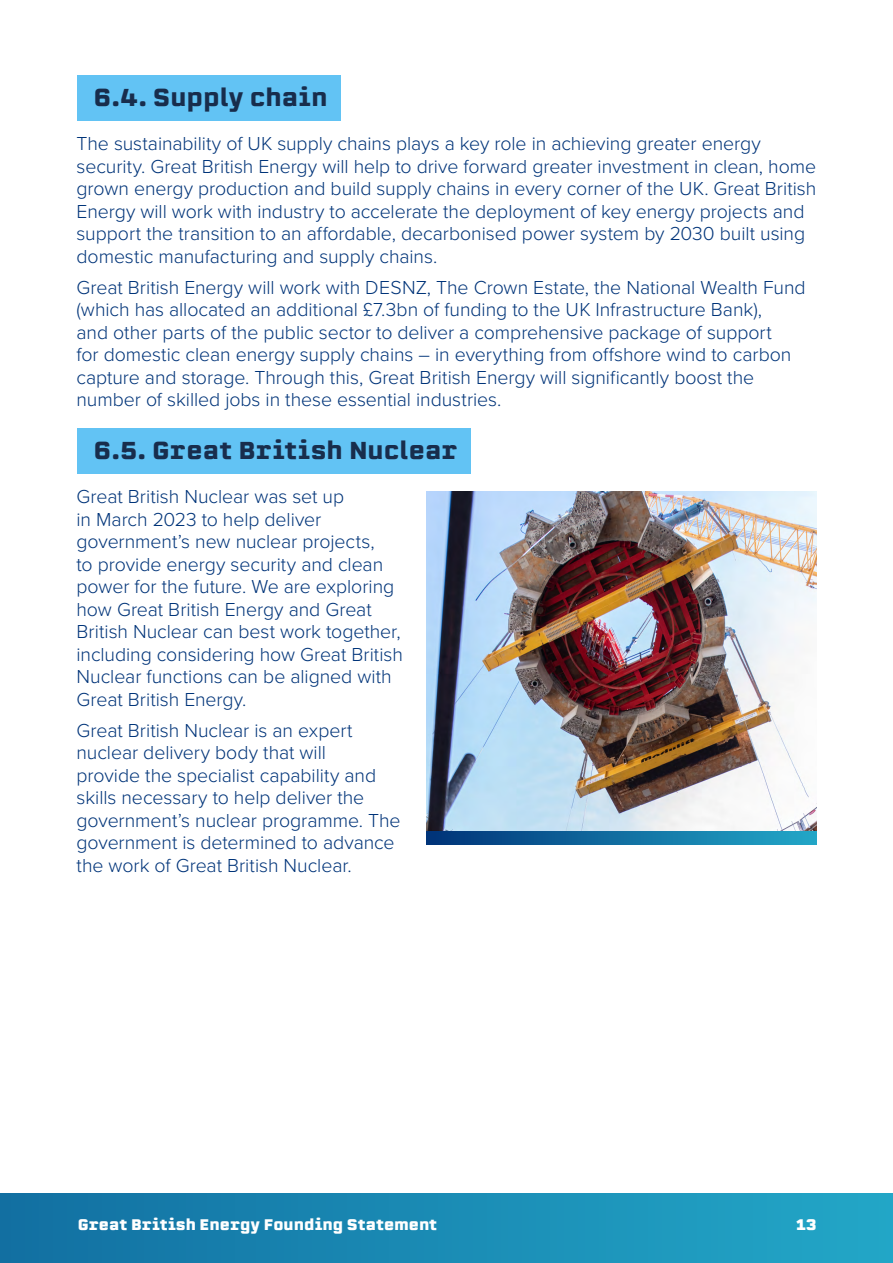
<style>
.page{position:relative;width:893px;height:1263px;background:#fff}
.page>*{position:absolute;margin:0;border:0;box-sizing:border-box;transform-origin:0 0}
.Heading_3_SKY_Numbered{font:700 24px "Erbaum";color:#182d4c}
.t1{font:300 19.5px/22.5px "Proxima Nova";letter-spacing:-.005em;color:#003479}
.t2{font:900 15px "Erbaum";color:#fff}
</style>
<div class="page">
<div style="left:0;top:1193px;width:893px;height:70px;background:linear-gradient(to right,#1270a2,#23a8c8)"></div>
<div style="left:77px;top:75px;width:263px;height:45px;background:#62c3f4"></div>
<div style="left:77px;top:428px;width:393px;height:45px;background:#62c3f4"></div>
<img style="left:426px;top:491px;width:390px;height:340px">
<svg style="left:426px;top:831px;width:390px;height:13px"></svg>
<h3 class="Heading_3_SKY_Numbered" style="left:94px;top:80px;width:236px">6.4. Supply chain</h3>
<p class="t1" style="left:77px;top:131px;width:741px">The sustainability of U K supply chains plays a key role in achieving greater energy security. Great British Energy will help to drive forward greater investment in clean, home grown energy production and build supply chains in every corner of the U K. Great British Energy will work with industry to accelerate the deployment of key energy projects and support the transition to an affordable, decarbonised power system by 2030 built using domestic manufacturing and supply chains.</p>
<p class="t1" style="left:77px;top:275px;width:731px">Great British Energy will work with D E S N Z, The Crown Estate, the National Wealth Fund (which has allocated an additional £7.3bn of funding to the U K Infrastructure Bank),<br>and other parts of the public sector to deliver a comprehensive package of support<br>for domestic clean energy supply chains – in everything from offshore wind to carbon capture and storage. Through this, Great British Energy will significantly boost the number of skilled jobs in these essential industries.</p>
<h3 class="Heading_3_SKY_Numbered" style="left:94px;top:433px;width:366px">6.5. Great British Nuclear</h3>
<p class="t1" style="left:77px;top:484px;width:328px">Great British Nuclear was set up<br>in March 2023 to help deliver government’s new nuclear projects,<br>to provide energy security and clean power for the future. We are exploring how Great British Energy and Great British Nuclear can best work together, including considering how Great British Nuclear functions can be aligned with Great British Energy.</p>
<p class="t1" style="left:77px;top:718px;width:326px">Great British Nuclear is an expert nuclear delivery body that will<br>provide the specialist capability and skills necessary to help deliver the government’s nuclear programme. The government is determined to advance the work of Great British Nuclear.</p>
<p class="t2" style="left:78px;top:1213px;width:361px">Great British Energy Founding Statement</p>
<p class="t2" style="left:796px;top:1213px;width:22px">13</p>
</div>
